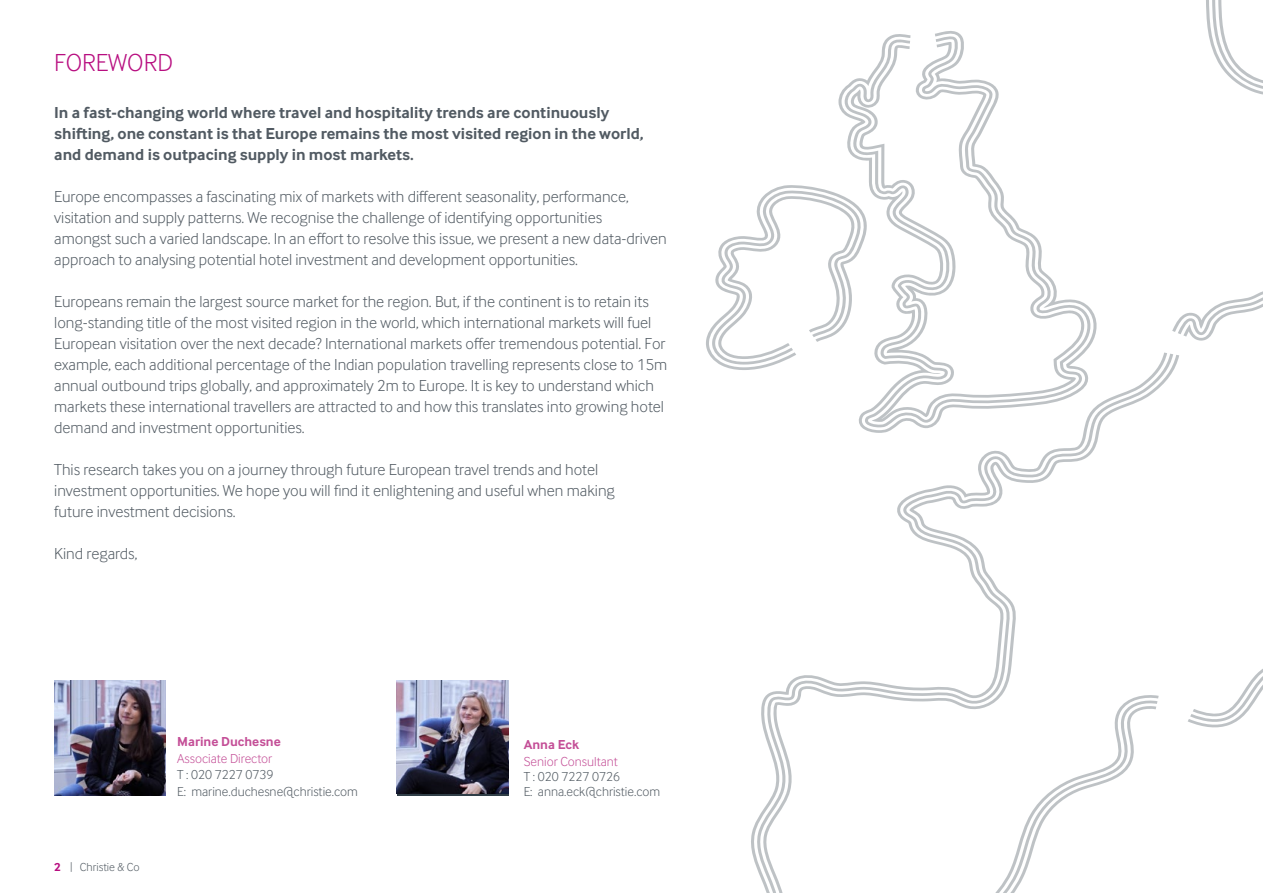
<style>
.page{position:relative;width:1263px;height:893px;background:#fff}
.page>*{position:absolute;margin:0;border:0;box-sizing:border-box;transform-origin:0 0}
.t1{font:300 25.5px "Inter Face";color:#b80e80}
.t2{font:300 16.5px/21px "Inter Face";color:#515a62}
.t3{font:700 16.5px/21px "Inter Face";color:#515a62}
.t4{font:300 13.5px/16.5px "Inter Face";color:#515a62}
.t5{font:300 13.5px "Inter Face";color:#c44f97}
.t6{font:700 13.5px "Inter Face";color:#c44f97}
.t7{font:300 12px "Inter Face";color:#515a62}
.s1{font-weight:700;color:#b80e80}
</style>
<div class="page">
<img style="left:54px;top:680px;width:112px;height:116px">
<img style="left:397px;top:680px;width:111px;height:114px">
<svg style="left:1188px;top:669px;width:75px;height:59px"></svg>
<svg style="left:1172px;top:0;width:91px;height:341px"></svg>
<svg style="left:755px;top:354px;width:418px;height:539px"></svg>
<svg style="left:838px;top:31px;width:261px;height:402px"></svg>
<svg style="left:844px;top:35px;width:249px;height:392px"></svg>
<svg style="left:706px;top:184px;width:163px;height:186px"></svg>
<h1 class="t1" style="left:54px;top:48px;width:120px">FOREWORD</h1>
<p class="t3" style="left:54px;top:102px;width:591px">In a fast-changing world where travel and hospitality trends are continuously shifting, one constant is that Europe remains the most visited region in the world, and demand is outpacing supply in most markets.</p>
<p class="t2" style="left:54px;top:186px;width:614px">Europe encompasses a fascinating mix of markets with different seasonality, performance, visitation and supply patterns. We recognise the challenge of identifying opportunities<br>amongst such a varied landscape. In an effort to resolve this issue, we present a new data-driven approach to analysing potential hotel investment and development opportunities.</p>
<p class="t2" style="left:54px;top:291px;width:615px">Europeans remain the largest source market for the region. But, if the continent is to retain its long-standing title of the most visited region in the world, which international markets will fuel European visitation over the next decade? International markets offer tremendous potential. For example, each additional percentage of the Indian population travelling represents close to 15m annual outbound trips globally, and approximately 2m to Europe. It is key to understand which markets these international travellers are attracted to and how this translates into growing hotel demand and investment opportunities.</p>
<p class="t2" style="left:54px;top:459px;width:562px">This research takes you on a journey through future European travel trends and hotel investment opportunities. We hope you will find it enlightening and useful when making future investment decisions.</p>
<p class="t2" style="left:54px;top:543px;width:84px">Kind regards,</p>
<p class="t7" style="left:54px;top:860px;width:87px"><span class="s1">2</span> | Christie &amp; Co</p>
<p class="t6" style="left:177px;top:734px;width:105px">Marine Duchesne</p>
<p class="t5" style="left:177px;top:751px;width:97px">Associate Director</p>
<p class="t4" style="left:177px;top:767px;width:182px">T : 020 7227 0739<br>E: marine.duchesne@christie.com</p>
<p class="t6" style="left:524px;top:737px;width:57px">Anna Eck</p>
<p class="t5" style="left:524px;top:754px;width:96px">Senior Consultant</p>
<p class="t4" style="left:524px;top:769px;width:138px;line-height:15px">T : 020 7227 0726<br>E: anna.eck@christie.com</p>
</div>
